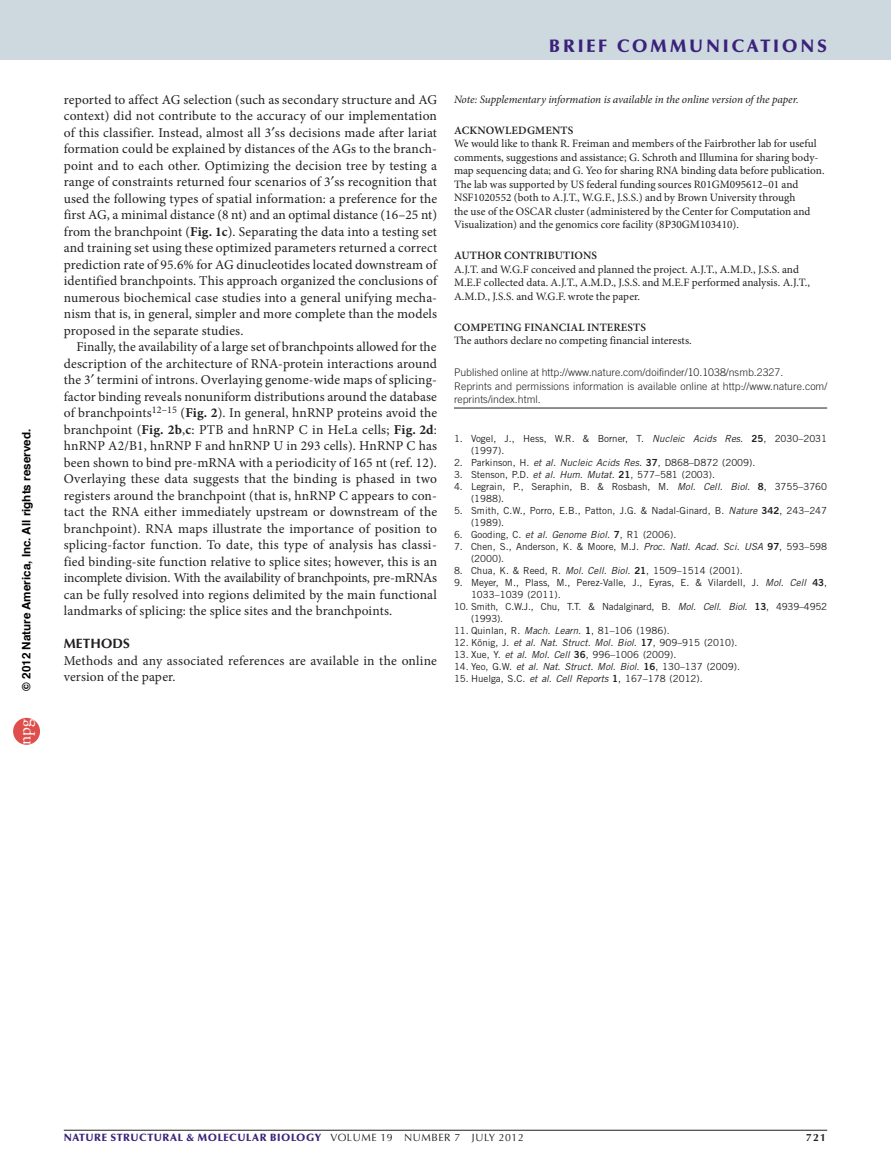
<style>
.page{position:relative;width:891px;height:1175px;background:#fff}
.page>*{position:absolute;margin:0;border:0;box-sizing:border-box;transform-origin:0 0}
.z-HEADER_follow{font:900 18px "Optima LT Std";color:#3a227b}
.t1{font:17.4px "Adobe Garamond Pro";color:#fff}
.pPara{font:13.5px/16.5px "Minion Pro";letter-spacing:.01em;color:#231f20;text-align:justify}
.pMethodContent{font:13.5px/16.5px "Minion Pro";letter-spacing:.01em;color:#231f20}
.pMethodContentHead{font:700 13.5px "Optima LT Std";letter-spacing:.01em;color:#231f20}
.t2{font:700 11.7px "Helvetica";color:#000}
.pAckFirstpara{font:11.25px/13.5px "Minion Pro";color:#231f20}
.pFirstClosenote{font:italic 11.25px "Minion Pro";letter-spacing:-.005em;color:#231f20}
.pEndNote{font:11.25px "Minion Pro";color:#231f20}
.pAckTitle{font:600 11.25px "Minion Pro";letter-spacing:.01em;color:#231f20}
.pFirstEndNote{font:600 11.25px "Minion Pro";letter-spacing:.01em;color:#231f20}
.pMisct{font:300 10.5px/13.5px "Trade Gothic LT Std";letter-spacing:.005em;color:#231f20}
.t3{font:900 10.5px "Optima LT Std";letter-spacing:.05em;color:#3a227b}
.t4{font:700 10.5px "Optima LT Std";color:#231f20}
.pReference1{font:9.75px/12px "Trade Gothic LT Std";color:#231f20}
.pReference2{font:9.75px "Trade Gothic LT Std";color:#231f20}
.pReference2-2{font:9.75px/12px "Trade Gothic LT Std";letter-spacing:-.02em;color:#231f20}
.s1{font-weight:700}
.s2{font-style:italic}
.s3{font-family:"Trade Gothic LT Std Bd 2"}
.s4{font-weight:400;color:#231f20}
</style>
<div class="page">
<div style="left:0;top:0;width:891px;height:60px;background:#cdd8df"></div>
<hr style="left:64px;top:1130px;width:763px;height:1px;background:#231f20">
<hr style="left:454px;top:408px;width:373px;height:1px;background:#231f20">
<div style="left:13px;top:718px;width:27px;height:26px;background:#df4e4a;border-radius:50%"></div>
<p class="t2" style="left:22px;top:690px;width:263px;rotate:-90deg">© 2012 Nature America, Inc. All rights reserved.</p>
<p class="t1" style="left:14px;top:744px;width:28px;rotate:-90deg">npg</p>
<p class="z-HEADER_follow" style="left:549px;top:36px;width:13px">BRIE</p>
<p class="z-HEADER_follow" style="left:598px;top:36px;width:35px">F COMMUNICATIONS</p>
<p class="pPara" style="left:64px;top:91px;width:375px">reported to affect AG selection (such as secondary structure and AG context) did not contribute to the accuracy of our implementation of this classifier. Instead, almost all 3 ss decisions made after lariat formation could be explained by distances of the AGs to the branch&shy;point and to each other. Optimizing the decision tree by testing a range of constraints returned four scenarios of 3 ss recognition that used the following types of spatial information: a preference for the first AG, a minimal distance (8 nt) and an optimal distance (16–25 nt) from the branchpoint (<span class="s1">Fig. 1c</span>). Separating the data into a testing set and training set using these optimized parameters returned a correct prediction rate of 95.6% for AG dinucleotides located downstream of identified branchpoints. This approach organized the conclusions of numerous biochemical case studies into a general unifying mecha&shy;nism that is, in general, simpler and more complete than the models proposed in the separate studies.</p>
<p class="pPara" style="left:64px;top:339px;width:375px;text-indent:13px">Finally, the availability of a large set of branchpoints allowed for the description of the architecture of RNA-protein interactions around the 3 termini of introns. Overlaying genome-wide maps of splicing&shy;factor binding reveals nonuniform distributions around the database of branchpoints<sup>12–15</sup> (<span class="s1">Fig. 2</span>). In general, hnRNP proteins avoid the branchpoint (<span class="s1">Fig. 2b</span>,<span class="s1">c</span>: PTB and hnRNP C in HeLa cells; <span class="s1">Fig. 2d</span>: hnRNP A2/B1, hnRNP F and hnRNP U in 293 cells). HnRNP C has been shown to bind pre-mRNA with a periodicity of 165 nt (ref. 12).<br>Overlaying these data suggests that the binding is phased in two registers around the branchpoint (that is, hnRNP C appears to con&shy;tact the RNA either immediately upstream or downstream of the branchpoint). RNA maps illustrate the importance of position to splicing-factor function. To date, this type of analysis has classi&shy;fied binding-site function relative to splice sites; however, this is an incomplete division. With the availability of branchpoints, pre-mRNAs can be fully resolved into regions delimited by the main functional landmarks of splicing: the splice sites and the branchpoints.</p>
<p class="pMethodContentHead" style="left:64px;top:636px;width:68px">METHODS</p>
<p class="pMethodContent" style="left:64px;top:652px;width:375px">Methods and any associated references are available in the online version of the paper.</p>
<p class="pFirstClosenote" style="left:454px;top:92px;width:346px">Note: Supplementary information is available in the online version of the paper.</p>
<p class="pAckTitle" style="left:454px;top:124px;width:67px">ACKNOWLEDGME</p>
<p class="pAckTitle" style="left:552px;top:124px;width:16px">NTS</p>
<p class="pAckFirstpara" style="left:454px;top:137px;width:372px">We would like to thank R. Freiman and members of the Fairbrother lab for useful comments, suggestions and assistance; G. Schroth and Illumina for sharing body&shy;map sequencing data; and G. Yeo for sharing RNA binding data before publication.<br>The lab was supported by US federal funding sources R01GM095612–01 and NSF1020552 (both to A.J.T., W.G.F., J.S.S.) and by Brown University through<br>the use of the OSCAR cluster (administered by the Center for Computation and Visualization) and the genomics core facility (8P30GM103410).</p>
<p class="pAckTitle" style="left:454px;top:249px;width:60px">AUTHOR CON</p>
<p class="pAckTitle" style="left:529px;top:249px;width:70px">TRIBUTIONS</p>
<p class="pAckFirstpara" style="left:454px;top:262px;width:357px">A.J.T. and W.G.F conceived and planned the project. A.J.T., A.M.D., J.S.S. and<br>M.E.F collected data. A.J.T., A.M.D., J.S.S. and M.E.F performed analysis. A.J.T.,<br>A.M.D., J.S.S. and W.G.F. wrote the paper.</p>
<p class="pFirstEndNote" style="left:454px;top:320px;width:194px">COMPETING FINANCIAL INTERESTS</p>
<p class="pEndNote" style="left:454px;top:333px;width:239px">The authors declare no competing financial interests.</p>
<p class="pMisct" style="left:454px;top:366px;width:375px">Published online at http://www.nature.com/doifinder/10.1038/nsmb.2327.<br>Reprints and permissions information is available online at http://www.nature.com/ reprints/index.html.</p>
<p class="pReference1" style="left:471px;top:432px;width:358px;text-indent:-17px">1. Vogel, J., Hess, W.R. &amp; Borner, T. <span class="s2">Nucleic Acids Res.</span> <span class="s3">25</span>, 2030–2031 (1997).</p>
<p class="pReference1" style="left:454px;top:456px;width:303px">2. Parkinson, H. <span class="s2">et al. Nucleic Acids Res.</span> <span class="s3">37</span>, D868–D872 (2009).</p>
<p class="pReference1" style="left:454px;top:468px;width:263px">3. Stenson, P.D. <span class="s2">et al. Hum. Mutat.</span> <span class="s3">21</span>, 577–581 (2003).</p>
<p class="pReference1" style="left:471px;top:480px;width:358px;text-indent:-17px">4. Legrain, P., Seraphin, B. &amp; Rosbash, M. <span class="s2">Mol. Cell. Biol.</span> <span class="s3">8</span>, 3755–3760 (1988).</p>
<p class="pReference1" style="left:471px;top:504px;width:358px;text-indent:-17px">5. Smith, C.W., Porro, E.B., Patton, J.G. &amp; Nadal-Ginard, B. <span class="s2">Nature</span> <span class="s3">342</span>, 243–247 (1989).</p>
<p class="pReference1" style="left:454px;top:528px;width:224px">6. Gooding, C. <span class="s2">et al. Genome Biol.</span> <span class="s3">7</span>, R1 (2006).</p>
<p class="pReference1" style="left:471px;top:540px;width:358px;text-indent:-17px">7. Chen, S., Anderson, K. &amp; Moore, M.J. <span class="s2">Proc. Natl. Acad. Sci. USA</span> <span class="s3">97</span>, 593–598 (2000).</p>
<p class="pReference1" style="left:454px;top:564px;width:290px">8. Chua, K. &amp; Reed, R. <span class="s2">Mol. Cell. Biol.</span> <span class="s3">21</span>, 1509–1514 (2001).</p>
<p class="pReference1" style="left:471px;top:576px;width:358px;text-indent:-17px">9. Meyer, M., Plass, M., Perez-Valle, J., Eyras, E. &amp; Vilardell, J. <span class="s2">Mol. Cell</span> <span class="s3">43</span>,<br>1033–1039 (2011).</p>
<p class="pReference2-2" style="left:471px;top:600px;width:358px;text-indent:-17px">10. Smith, C.W.J., Chu, T.T. &amp; Nadalginard, B. <span class="s2">Mol. Cell. Biol.</span> <span class="s3">13</span>, 4939–4952 (1993).</p>
<p class="pReference2" style="left:454px;top:624px;width:217px">11. Quinlan, R. <span class="s2">Mach. Learn.</span> <span class="s3">1</span>, 81–106 (1986).</p>
<p class="pReference2" style="left:454px;top:636px;width:285px">12. König, J. <span class="s2">et al. Nat. Struct. Mol. Biol.</span> <span class="s3">17</span>, 909–915 (2010).</p>
<p class="pReference2" style="left:454px;top:648px;width:224px">13. Xue, Y. <span class="s2">et al. Mol. Cell</span> <span class="s3">36</span>, 996–1006 (2009).</p>
<p class="pReference2" style="left:454px;top:660px;width:287px">14. Yeo, G.W. <span class="s2">et al. Nat. Struct. Mol. Biol.</span> <span class="s3">16</span>, 130–137 (2009).</p>
<p class="pReference2" style="left:454px;top:672px;width:250px">15. Huelga, S.C. <span class="s2">et al. Cell Reports</span> <span class="s3">1</span>, 167–178 (2012).</p>
<p class="t3" style="left:64px;top:1130px;width:462px">NATURE STRUCTURAL &amp; MOLECULAR BIOLOGY <span class="s4">VOLUME 19 NUMBER 7 JULY 2012</span></p>
<p class="t4" style="left:806px;top:1130px;width:21px">721</p>
</div>
